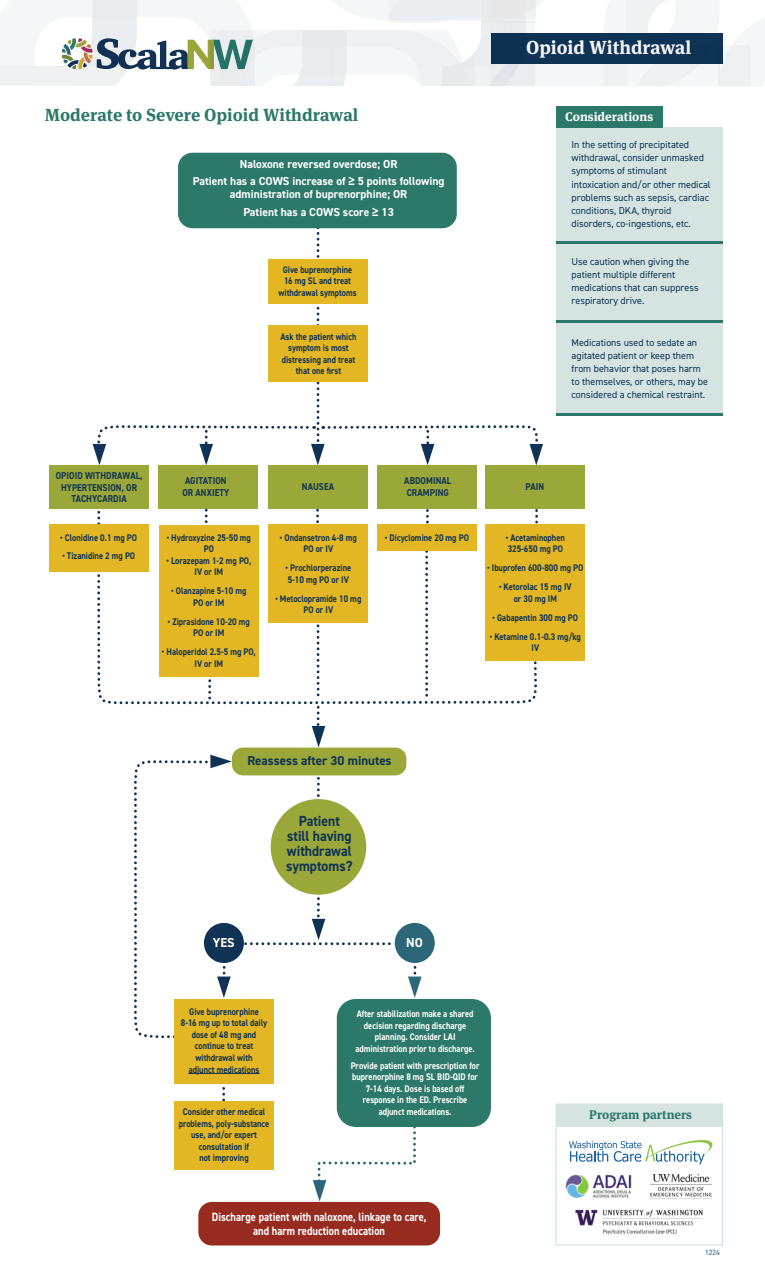
<style>
.page{position:relative;width:765px;height:1274px;background:#fff}
.page>*{position:absolute;margin:0;border:0;box-sizing:border-box;transform-origin:0 0}
.t1{font:700 18.75px "Meta Serif Pro";color:#fff}
.t2{font:700 17.5px "Meta Serif Pro";color:#2c796a}
.t3{font:700 14.62px/14.9px "DIN2014";color:#103355;text-align:center;scale:.94 1}
.t4{font:700 13px "DIN2014";color:#103355}
.t5{font:700 13px "DIN2014";color:#fff}
.t6{font:700 12.5px "Meta Serif Pro";color:#2c796a}
.t7{font:700 12.5px "Meta Serif Pro";color:#fff}
.t8{font:700 12px/14px "DIN2014";color:#fff;text-align:center;scale:.87 1}
.t9{font:700 11.5px/17.8px "DIN2014";color:#fff;text-align:center}
.t10{font:10px/13.1px "DIN2014";color:#103355}
.t11{font:700 10px/11.5px "DIN2014";letter-spacing:.01em;color:#103355;scale:.87 1}
.t12{font:700 9.62px/11.5px "DIN2014";color:#103355;text-align:center;scale:.87 1}
.t13{font:700 9.62px/11.5px "DIN2014";color:#fff;text-align:center;scale:.87 1}
.t14{font:7.5px "DIN2014";color:#2c6679}
.s1{font-family:"Arial"}
</style>
<div class="page">
<div style="left:556px;top:323px;width:166px;height:90px;background:#d5e4e1"></div>
<svg style="left:0;top:0;width:765px;height:87px"></svg>
<div style="left:556px;top:127px;width:166px;height:117px;background:#d5e4e1"></div>
<div style="left:556px;top:242px;width:166px;height:79px;background:#d5e4e1"></div>
<hr style="left:556px;top:241px;width:166px;height:3px;background:#2c796a">
<hr style="left:556px;top:320px;width:166px;height:3px;background:#2c796a">
<div style="left:556px;top:106px;width:106px;height:21px;background:#2c796a"></div>
<svg style="left:317px;top:775px;width:3px;height:22px"></svg>
<svg style="left:222px;top:1083px;width:3px;height:17px"></svg>
<svg style="left:96px;top:493px;width:443px;height:212px"></svg>
<div style="left:49px;top:524px;width:99px;height:48px;background:#e3b623"></div>
<div style="left:377px;top:524px;width:99px;height:26px;background:#e3b623"></div>
<div style="left:159px;top:524px;width:99px;height:152px;background:#e3b623"></div>
<div style="left:268px;top:524px;width:100px;height:98px;background:#e3b623"></div>
<div style="left:49px;top:465px;width:100px;height:43px;background:#9aa739"></div>
<div style="left:159px;top:465px;width:99px;height:43px;background:#9aa739"></div>
<div style="left:268px;top:465px;width:100px;height:43px;background:#9aa739"></div>
<svg style="left:133px;top:465px;width:82px;height:574px"></svg>
<div style="left:174px;top:998px;width:99px;height:85px;background:#e3b623"></div>
<hr style="left:189px;top:1072px;width:70px;height:1px;background:#103355">
<div style="left:174px;top:1100px;width:99px;height:69px;background:#e3b623"></div>
<div style="left:271px;top:799px;width:95px;height:95px;background:#9aa739;border-radius:50%"></div>
<div style="left:232px;top:747px;width:174px;height:28px;background:#9aa739;border-radius:11px"></div>
<svg style="left:243px;top:892px;width:148px;height:53px"></svg>
<div style="left:485px;top:524px;width:100px;height:136px;background:#e3b623"></div>
<div style="left:377px;top:465px;width:99px;height:43px;background:#9aa739"></div>
<div style="left:485px;top:465px;width:100px;height:43px;background:#9aa739"></div>
<svg style="left:93px;top:217px;width:450px;height:248px"></svg>
<svg style="left:210px;top:754px;width:22px;height:14px"></svg>
<svg style="left:312px;top:707px;width:13px;height:40px"></svg>
<svg style="left:408px;top:961px;width:14px;height:36px"></svg>
<svg style="left:313px;top:1112px;width:104px;height:89px"></svg>
<div style="left:268px;top:259px;width:100px;height:45px;background:#e3b623"></div>
<div style="left:268px;top:326px;width:100px;height:56px;background:#e3b623"></div>
<div style="left:178px;top:153px;width:279px;height:75px;background:#2c796a;border-radius:14px"></div>
<div style="left:337px;top:998px;width:154px;height:128px;background:#2c796a;border-radius:19px"></div>
<div style="left:198px;top:1201px;width:242px;height:44px;background:#982b20;border-radius:13px"></div>
<div style="left:204px;top:922px;width:40px;height:40px;background:#103355;border-radius:50%"></div>
<svg style="left:217px;top:961px;width:14px;height:36px"></svg>
<div style="left:395px;top:922px;width:40px;height:40px;background:#2c6679;border-radius:50%"></div>
<hr style="left:556px;top:412px;width:166px;height:3px;background:#2c796a">
<div style="left:556px;top:1103px;width:166px;height:23px;background:#d5e4e1"></div>
<div style="left:556px;top:1103px;width:167px;height:142px;border:1px solid #d5e4e1"></div>
<svg style="left:569px;top:1140px;width:144px;height:24px"></svg>
<img style="left:565px;top:1174px;width:67px;height:24px">
<img style="left:650px;top:1174px;width:61px;height:23px">
<img style="left:575px;top:1209px;width:128px;height:26px">
<h2 class="t2" style="left:45px;top:101px;width:315px">Moderate to Severe Opioid Withdrawal</h2>
<p class="t9" style="left:193px;top:155px;width:253px">Naloxone reversed overdose; OR<br>Patient has a COWS increase of <span class="s1">≥</span> 5 points following</p>
<p class="t9" style="left:230px;top:185px;width:179px">administration of buprenorphine; OR<br>Patient has a COWS score <span class="s1">≥</span> 13</p>
<p class="t12" style="left:278px;top:264px;width:91px">Give buprenorphine<br>16 mg SL and treat withdrawal symptoms</p>
<p class="t12" style="left:280px;top:330px;width:89px">Ask the patient which symptom is most distressing and treat that one first</p>
<h1 class="t1" style="left:526px;top:32px;width:167px">Opioid Withdrawal</h1>
<p class="t7" style="left:565px;top:107px;width:90px">Considerations</p>
<p class="t10" style="left:572px;top:138px;width:141px">In the setting of precipitated withdrawal, consider unmasked symptoms of stimulant intoxication and/or other medical problems such as sepsis, cardiac conditions, DKA, thyroid disorders, co-ingestions, etc.</p>
<p class="t10" style="left:572px;top:254px;width:129px">Use caution when giving the patient multiple different medications that can suppress respiratory drive.</p>
<p class="t10" style="left:572px;top:335px;width:138px">Medications used to sedate an agitated patient or keep them from behavior that poses harm to themselves, or others, may be considered a chemical restraint.</p>
<p class="t11" style="left:56px;top:469px;width:101px;text-align:center">OPIOID WITHDRAWAL,<br>HYPERTENSION, OR<br>TACHYCARDIA</p>
<p class="t11" style="left:182px;top:475px;width:55px">AGITATION<br>OR ANXIETY</p>
<p class="t11" style="left:302px;top:480px;width:39px">NAUSEA</p>
<p class="t12" style="left:167px;top:531px;width:98px">• Hydroxyzine 25-50 mg<br>PO</p>
<p class="t12" style="left:166px;top:554px;width:99px">• Lorazepam 1-2 mg PO,<br>IV or IM</p>
<p class="t12" style="left:171px;top:585px;width:88px">• Olanzapine 5-10 mg<br>PO or IM</p>
<p class="t12" style="left:168px;top:615px;width:96px">• Ziprasidone 10-20 mg<br>PO or IM</p>
<p class="t12" style="left:162px;top:646px;width:109px">• Haloperidol 2.5-5 mg PO,<br>IV or IM</p>
<p class="t11" style="left:404px;top:475px;width:56px">ABDOMINAL<br>CRAMPING</p>
<p class="t11" style="left:526px;top:481px;width:23px">PAIN</p>
<p class="t12" style="left:60px;top:531px;width:90px">• Clonidine 0.1 mg PO</p>
<p class="t12" style="left:62px;top:550px;width:85px">• Tizanidine 2 mg PO</p>
<p class="t12" style="left:280px;top:531px;width:90px">• Ondansetron 4-8 mg</p>
<p class="t12" style="left:385px;top:531px;width:98px">• Dicyclomine 20 mg PO</p>
<p class="t12" style="left:304px;top:543px;width:36px">PO or IV</p>
<p class="t12" style="left:285px;top:562px;width:77px;text-align:left">• Prochlorperazine<br>5-10 mg PO or IV</p>
<p class="t12" style="left:275px;top:592px;width:100px">• Metoclopramide 10 mg<br>PO or IV</p>
<p class="t12" style="left:506px;top:531px;width:69px;text-align:left">• Acetaminophen<br>325-650 mg PO</p>
<p class="t12" style="left:487px;top:562px;width:112px">• Ibuprofen 600-800 mg PO</p>
<p class="t12" style="left:499px;top:581px;width:85px">• Ketorolac 15 mg IV or 30 mg IM</p>
<p class="t12" style="left:493px;top:611px;width:100px">• Gabapentin 300 mg PO</p>
<p class="t12" style="left:490px;top:630px;width:106px">• Ketamine 0.1-0.3 mg/kg<br>IV</p>
<h3 class="t4" style="left:247px;top:752px;width:146px">Reassess after 30 minutes</h3>
<h3 class="t3" style="left:286px;top:813px;width:72px">Patient still having withdrawal symptoms?</h3>
<h3 class="t5" style="left:213px;top:933px;width:23px">YES</h3>
<h3 class="t5" style="left:406px;top:933px;width:18px">NO</h3>
<p class="t12" style="left:181px;top:1005px;width:101px">Give buprenorphine<br>8-16 mg up to total daily dose of 48 mg and continue to treat withdrawal with<br>adjunct medications</p>
<p class="t12" style="left:179px;top:1105px;width:106px">Consider other medical problems, poly-substance use, and/or expert consultation if<br>not improving</p>
<p class="t13" style="left:356px;top:1007px;width:139px">After stabilization make a shared decision regarding discharge planning. Consider LAI administration prior to discharge.</p>
<p class="t13" style="left:351px;top:1059px;width:150px">Provide patient with prescription for buprenorphine 8 mg SL BID-QID for<br>7-14 days. Dose is based off response in the ED. Prescribe adjunct medications.</p>
<p class="t8" style="left:212px;top:1209px;width:248px">Discharge patient with naloxone, linkage to care, and harm reduction education</p>
<p class="t6" style="left:589px;top:1104px;width:104px">Program partners</p>
<p class="t14" style="left:705px;top:1247px;width:16px">1224</p>
</div>
